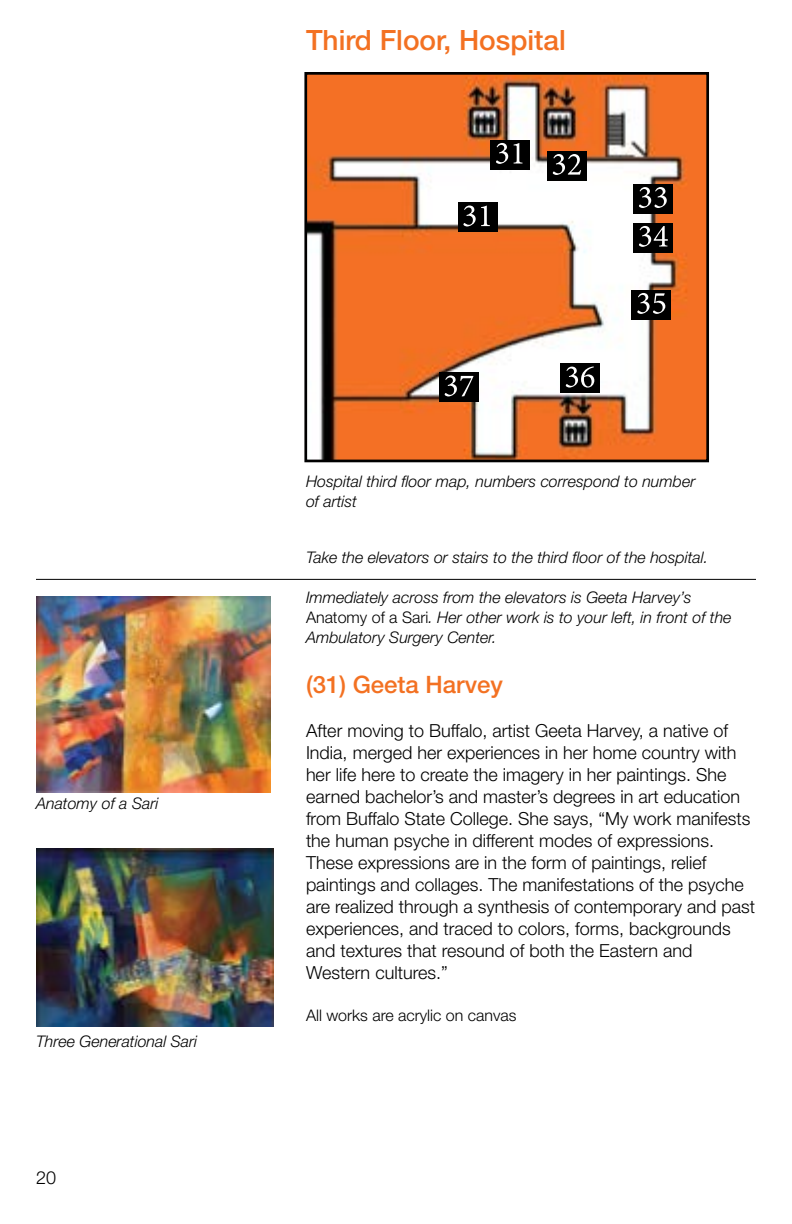
<style>
.page{position:relative;width:792px;height:1224px;background:#fff}
.page>*{position:absolute;margin:0;border:0;box-sizing:border-box;transform-origin:0 0}
.t1{font:500 28px "Helvetica Neue LT Std";color:#f37122}
.t2{font:500 24px "Helvetica Neue LT Std";color:#f37122}
.t3{font:300 18px/22px "Helvetica Neue LT Std";color:#000}
.t4{font:16.2px "Minion Pro";color:#000}
.t5{font:italic 300 16px/20px "Helvetica Neue LT Std";color:#000}
.t6{font:300 16px "Helvetica Neue LT Std";color:#000}
.s1{font-style:normal}
</style>
<div class="page">
<hr style="left:36px;top:579px;width:720px;height:1px;background:#000">
<img style="left:36px;top:596px;width:235px;height:196px">
<img style="left:36px;top:848px;width:238px;height:178px">
<img style="left:308px;top:76px;width:397px;height:382px">
<div style="left:304px;top:72px;width:405px;height:390px;border:3px solid #000"></div>
<div style="left:490px;top:140px;width:40px;height:30px;background:#000"></div>
<svg style="left:496px;top:143px;width:12px;height:21px"></svg>
<svg style="left:514px;top:143px;width:8px;height:21px"></svg>
<div style="left:547px;top:151px;width:39px;height:30px;background:#000"></div>
<svg style="left:553px;top:154px;width:28px;height:21px"></svg>
<div style="left:633px;top:184px;width:40px;height:30px;background:#000"></div>
<svg style="left:639px;top:187px;width:28px;height:21px"></svg>
<div style="left:633px;top:223px;width:40px;height:29px;background:#000"></div>
<svg style="left:639px;top:226px;width:29px;height:21px"></svg>
<div style="left:632px;top:290px;width:39px;height:30px;background:#000"></div>
<svg style="left:637px;top:293px;width:28px;height:21px"></svg>
<div style="left:560px;top:364px;width:39px;height:29px;background:#000"></div>
<svg style="left:566px;top:366px;width:28px;height:22px"></svg>
<div style="left:439px;top:373px;width:39px;height:29px;background:#000"></div>
<svg style="left:445px;top:376px;width:28px;height:20px"></svg>
<div style="left:458px;top:203px;width:39px;height:29px;background:#000"></div>
<svg style="left:463px;top:206px;width:27px;height:20px"></svg>
<h1 class="t1" style="left:306px;top:23px;width:261px">Third Floor, Hospital</h1>
<p class="t5" style="left:36px;top:793px;width:124px">Anatomy of a Sari</p>
<p class="t5" style="left:36px;top:1031px;width:163px">Three Generational Sari</p>
<p class="t3" style="left:36px;top:1166px;width:22px">20</p>
<p class="t5" style="left:306px;top:471px;width:391px">Hospital third floor map, numbers correspond to number of artist</p>
<p class="t4" style="left:319px;top:540px;width:118px">ird Floor Hospital</p>
<p class="t5" style="left:306px;top:547px;width:404px">Take the elevators or stairs to the third floor of the hospital.</p>
<p class="t5" style="left:306px;top:587px;width:427px">Immediately across from the elevators is Geeta Harvey’s<br><span class="s1">Anatomy of a Sari</span>. Her other work is to your left, in front of the<br>Ambulatory Surgery Center.</p>
<h2 class="t2" style="left:306px;top:670px;width:198px">(31) Geeta Harvey</h2>
<p class="t3" style="left:306px;top:719px;width:451px">After moving to Buffalo, artist Geeta Harvey, a native of India, merged her experiences in her home country with her life here to create the imagery in her paintings. She earned bachelor’s and master’s degrees in art education from Buffalo State College. She says, “My work manifests the human psyche in different modes of expressions.<br>These expressions are in the form of paintings, relief paintings and collages. The manifestations of the psyche are realized through a synthesis of contemporary and past experiences, and traced to colors, forms, backgrounds and textures that resound of both the Eastern and Western cultures.”</p>
<p class="t6" style="left:306px;top:1005px;width:212px">All works are acrylic on canvas</p>
</div>
